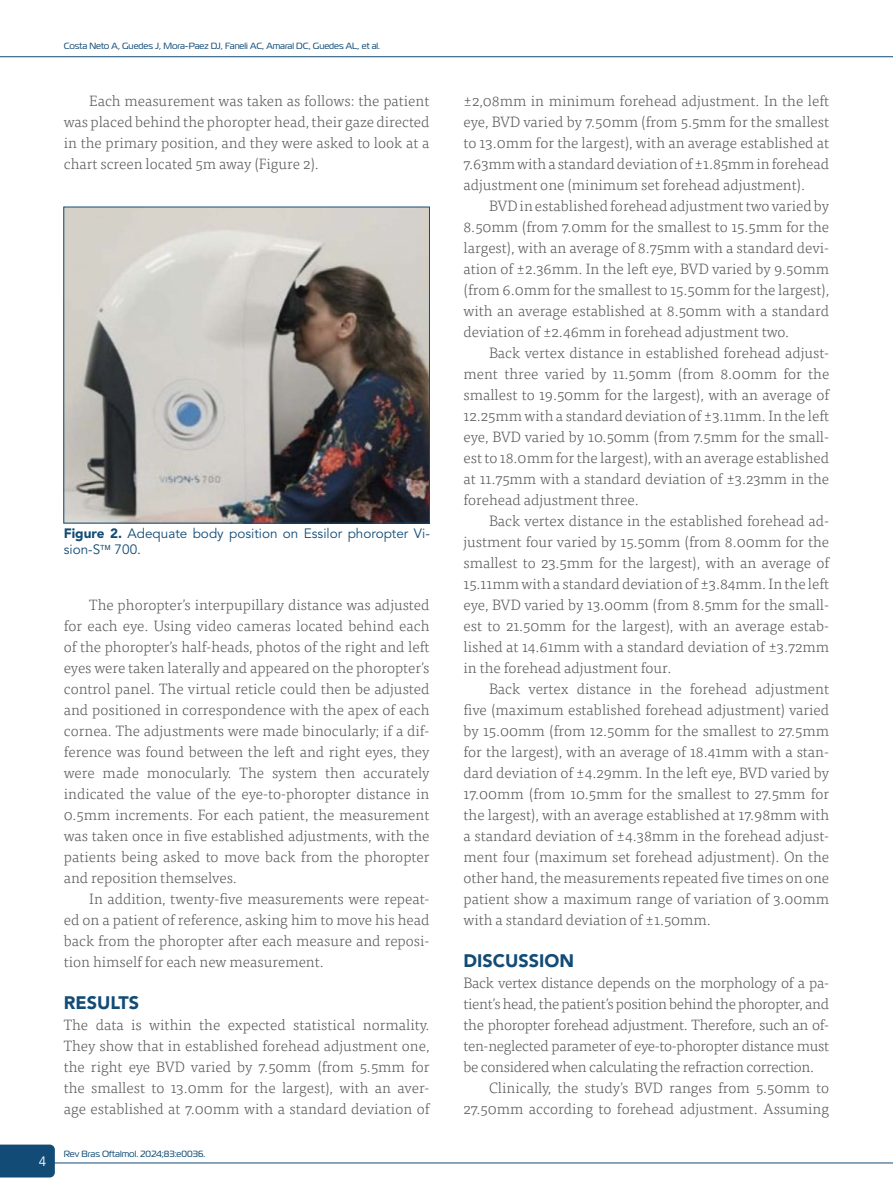
<style>
.page{position:relative;width:893px;height:1191px;background:#fff}
.page>*{position:absolute;margin:0;border:0;box-sizing:border-box;transform-origin:0 0}
.t1{font:900 18px "Avenir LT Std";color:#124c76}
.t2{font:300 15px/21px "Tisa Pro";color:#575756;text-align:justify}
.t3{font:300 15px "Tisa Pro";letter-spacing:-.02em;color:#575756}
.t4{font:13.5px/16.2px "Avenir LT Std";color:#124c76}
.t5{font:13.5px "Avenir LT Std";color:#fff}
.t6{font:9px "Magistral";color:#124c76}
.s1{font-weight:900}
</style>
<div class="page">
<div style="left:0;top:1144px;width:55px;height:33px;background:#124c76"></div>
<hr style="left:48px;top:1162px;width:845px;height:1px;background:#124c76">
<hr style="left:0;top:56px;width:893px;height:1px;background:#124c76">
<img style="left:65px;top:209px;width:363px;height:312px">
<div style="left:63px;top:207px;width:367px;height:316px;border:1px solid #124c76"></div>
<p class="t5" style="left:39px;top:1153px;width:9px">4</p>
<p class="t6" style="left:64px;top:41px;width:318px">Costa Neto A, Guedes J, Mora-Paez DJ, Faneli AC, Amaral DC, Guedes AL, et al.</p>
<p class="t2" style="left:64px;top:90px;width:367px;text-indent:26px">Each measurement was taken as follows: the patient was placed behind the phoropter head, their gaze directed in the primary position, and they were asked to look at a chart screen located 5m away (Figure 2).</p>
<p class="t2" style="left:463px;top:90px;width:367px">±2,08mm in minimum forehead adjustment. In the left eye, BVD varied by 7.50mm (from 5.5mm for the smallest to 13.0mm for the largest), with an average established at 7.63mm with a standard deviation of ±1.85mm in forehead adjustment one (minimum set forehead adjustment).</p>
<p class="t2" style="left:463px;top:195px;width:367px;text-indent:26px">BVD in established forehead adjustment two varied by 8.50mm (from 7.0mm for the smallest to 15.5mm for the largest), with an average of 8.75mm with a standard devi&shy;ation of ±2.36mm. In the left eye, BVD varied by 9.50mm (from 6.0mm for the smallest to 15.50mm for the largest), with an average established at 8.50mm with a standard deviation of ±2.46mm in forehead adjustment two.</p>
<p class="t2" style="left:463px;top:342px;width:367px;text-indent:26px">Back vertex distance in established forehead adjust&shy;ment three varied by 11.50mm (from 8.00mm for the smallest to 19.50mm for the largest), with an average of 12.25mm with a standard deviation of ±3.11mm. In the left eye, BVD varied by 10.50mm (from 7.5mm for the small&shy;est to 18.0mm for the largest), with an average established at 11.75mm with a standard deviation of ±3.23mm in the forehead adjustment three.</p>
<p class="t2" style="left:463px;top:510px;width:367px;text-indent:26px">Back vertex distance in the established forehead ad&shy;justment four varied by 15.50mm (from 8.00mm for the smallest to 23.5mm for the largest), with an average of 15.11mm with a standard deviation of ±3.84mm. In the left eye, BVD varied by 13.00mm (from 8.5mm for the small&shy;est to 21.50mm for the largest), with an average estab&shy;lished at 14.61mm with a standard deviation of ±3.72mm in the forehead adjustment four.</p>
<p class="t2" style="left:463px;top:678px;width:367px;text-indent:26px">Back vertex distance in the forehead adjustment five (maximum established forehead adjustment) varied by 15.00mm (from 12.50mm for the smallest to 27.5mm for the largest), with an average of 18.41mm with a stan&shy;dard deviation of ±4.29mm. In the left eye, BVD varied by 17.00mm (from 10.5mm for the smallest to 27.5mm for the largest), with an average established at 17.98mm with a standard deviation of ±4.38mm in the forehead adjust&shy;ment four (maximum set forehead adjustment). On the other hand, the measurements repeated five times on one patient show a maximum range of variation of 3.00mm with a standard deviation of ±1.50mm.</p>
<p class="t1" style="left:463px;top:950px;width:112px">DISCUSSION</p>
<p class="t3" style="left:463px;top:972px;width:367px">Back vertex distance depends on the morphology of a pa-</p>
<p class="t3" style="left:463px;top:993px;width:367px">tient’s head, the patient’s position behind the phoropter, and</p>
<p class="t3" style="left:463px;top:1014px;width:367px">the phoropter forehead adjustment. Therefore, such an of-</p>
<p class="t3" style="left:463px;top:1035px;width:367px">ten-neglected parameter of eye-to-phoropter distance must</p>
<p class="t3" style="left:463px;top:1056px;width:352px">be considered when calculating the refraction correction.</p>
<p class="t2" style="left:489px;top:1077px;width:342px">Clinically, the study’s BVD ranges from 5.50mm to</p>
<p class="t2" style="left:463px;top:1098px;width:367px">27.50mm according to forehead adjustment. Assuming</p>
<p class="t4" style="left:64px;top:525px;width:368px"><span class="s1">Figure 2.</span> Adequate body position on Essilor phoropter Vi&shy;sion-S 700.</p>
<p class="t2" style="left:64px;top:594px;width:367px;text-indent:26px">The phoropter’s interpupillary distance was adjusted for each eye. Using video cameras located behind each of the phoropter’s half-heads, photos of the right and left eyes were taken laterally and appeared on the phoropter’s control panel. The virtual reticle could then be adjusted and positioned in correspondence with the apex of each cornea. The adjustments were made binocularly; if a dif&shy;ference was found between the left and right eyes, they were made monocularly. The system then accurately indicated the value of the eye-to-phoropter distance in 0.5mm increments. For each patient, the measurement was taken once in five established adjustments, with the patients being asked to move back from the phoropter and reposition themselves.</p>
<p class="t2" style="left:64px;top:888px;width:367px;text-indent:26px">In addition, twenty-five measurements were repeat&shy;ed on a patient of reference, asking him to move his head back from the phoropter after each measure and reposi&shy;tion himself for each new measurement.</p>
<p class="t1" style="left:64px;top:992px;width:77px">RESULTS</p>
<p class="t2" style="left:64px;top:1014px;width:367px">The data is within the expected statistical normality.<br>They show that in established forehead adjustment one, the right eye BVD varied by 7.50mm (from 5.5mm for the smallest to 13.0mm for the largest), with an aver&shy;age established at 7.00mm with a standard deviation of</p>
<p class="t6" style="left:64px;top:1147px;width:143px">Rev Bras Oftalmol. 2024;83:e0036.</p>
</div>
